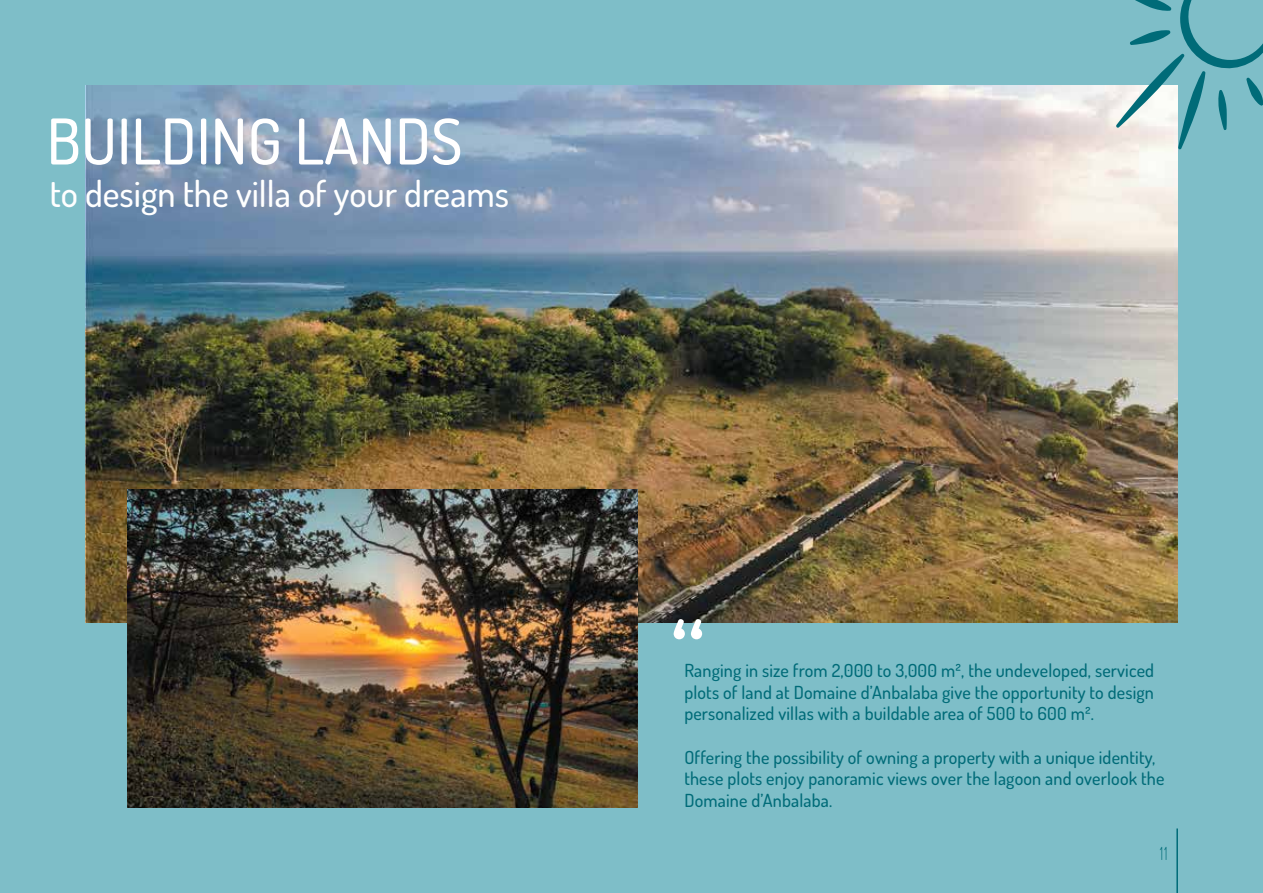
<style>
.page{position:relative;width:1263px;height:893px;background:#7ebec8}
.page>*{position:absolute;margin:0;border:0;box-sizing:border-box;transform-origin:0 0}
.t1{font:500 108px "Dosis";color:#fff}
.t2{font:500 63px "Dosis";color:#fff}
.t3{font:500 36px "Dosis";color:#fff}
.t4{font:500 18px/21.6px "Dosis";letter-spacing:.01em;color:#006b78;text-align:justify}
.t5{font:18px "Dosis";color:#006b78}
</style>
<div class="page">
<img style="left:85px;top:85px;width:1093px;height:538px">
<svg style="left:1116px;top:0;width:147px;height:149px"></svg>
<img style="left:128px;top:489px;width:510px;height:319px">
<hr style="left:1176px;top:828px;width:2px;height:65px;background:#006b78">
<h2 class="t2" style="left:47px;top:98px;width:417px">BUILDING LANDS</h2>
<h3 class="t3" style="left:50px;top:169px;width:460px">to design the villa of your dreams</h3>
<h1 class="t1" style="left:670px;top:585px;width:37px">“</h1>
<p class="t4" style="left:684px;top:659px;width:471px">Ranging in size from 2,000 to 3,000 m², the undeveloped, serviced plots of land at Domaine d’Anbalaba give the opportunity to design personalized villas with a buildable area of 500 to 600 m².</p>
<p class="t4" style="left:684px;top:745px;width:482px;text-align:left">Offering the possibility of owning a property with a unique identity, these plots enjoy panoramic views over the lagoon and overlook the<br>Domaine d’Anbalaba.</p>
<p class="t5" style="left:1160px;top:841px;width:10px">11</p>
</div>
